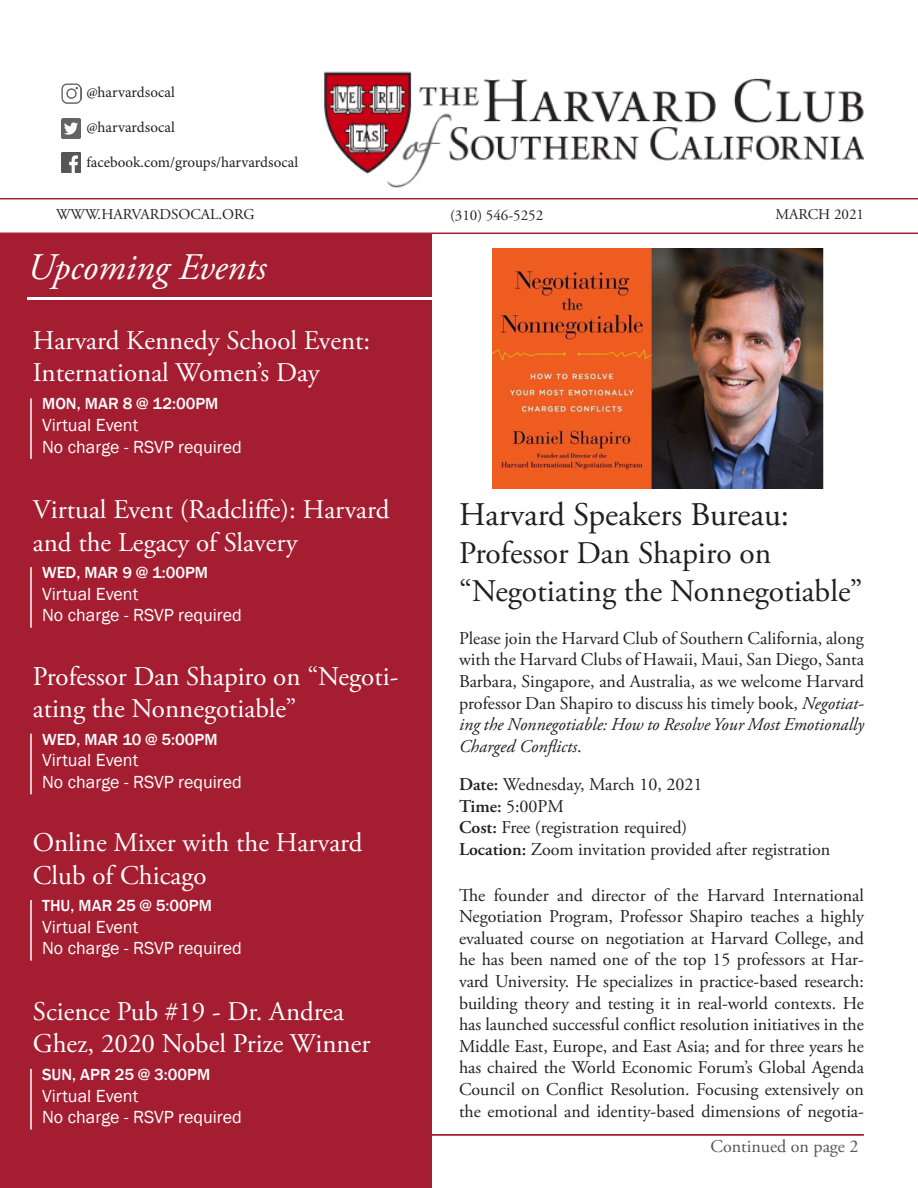
<style>
.page{position:relative;width:918px;height:1188px;background:#fff}
.page>*{position:absolute;margin:0;border:0;box-sizing:border-box;transform-origin:0 0}
.t1{font:italic 37.5px "Adobe Garamond Pro";color:#fff}
.t2{font:33px "Adobe Garamond Pro";color:#231f20}
.t3{font:31.5px/37.8px "Adobe Garamond Pro";color:#231f20}
.t4{font:27px/32.4px "Adobe Garamond Pro";color:#fff}
.t5{font:18px/21.6px "Adobe Garamond Pro";color:#231f20;text-align:justify}
.t6{font:18px "Franklin Gothic";color:#fff}
.t7{font:18px "Adobe Garamond Pro";color:#565656}
.t8{font:500 16.5px "Franklin Gothic";color:#fff}
.t9{font:15px "Minion Pro";color:#231f20}
.t10{font:15px "Adobe Garamond Pro";color:#231f20}
.s1{font-style:italic}
.s2{font-weight:600}
</style>
<div class="page">
<img style="left:324px;top:71px;width:540px;height:117px">
<div style="left:0;top:233px;width:432px;height:955px;background:#a51d31"></div>
<hr style="left:0;top:233px;width:918px;height:1px;background:#a51f35">
<hr style="left:0;top:198px;width:918px;height:1px;background:#a51f35">
<img style="left:61px;top:84px;width:20px;height:19px">
<img style="left:62px;top:153px;width:19px;height:19px">
<img style="left:62px;top:119px;width:19px;height:19px">
<hr style="left:432px;top:1134px;width:432px;height:2px;background:#a51d31">
<hr style="left:27px;top:297px;width:405px;height:3px;background:#fff">
<hr style="left:30px;top:398px;width:2px;height:61px;background:#fff">
<hr style="left:30px;top:900px;width:2px;height:61px;background:#fff">
<hr style="left:30px;top:1069px;width:2px;height:61px;background:#fff">
<hr style="left:30px;top:567px;width:2px;height:61px;background:#fff">
<img style="left:493px;top:248px;width:331px;height:240px">
<hr style="left:30px;top:734px;width:2px;height:60px;background:#fff">
<p class="t9" style="left:86px;top:82px;width:90px">@harvardsocal</p>
<p class="t9" style="left:86px;top:117px;width:90px">@harvardsocal</p>
<p class="t9" style="left:86px;top:152px;width:214px">facebook.com/groups/harvardsocal</p>
<p class="t10" style="left:56px;top:206px;width:200px">WWW.HARVARDSOCAL.ORG</p>
<p class="t10" style="left:450px;top:207px;width:95px">(310) 546-5252</p>
<p class="t10" style="left:776px;top:206px;width:90px">MARCH 2021</p>
<p class="t1" style="left:27px;top:244px;width:241px">Upcoming Events</p>
<p class="t4" style="left:33px;top:325px;width:339px">Harvard Kennedy School Event:<br>International Women’s Day</p>
<p class="t8" style="left:42px;top:394px;width:178px">MON, MAR 8 @ 12:00PM</p>
<p class="t6" style="left:42px;top:414px;width:98px">Virtual Event</p>
<p class="t6" style="left:42px;top:435px;width:201px">No charge - RSVP required</p>
<p class="t4" style="left:33px;top:494px;width:358px">Virtual Event (Radcliffe): Harvard and the Legacy of Slavery</p>
<p class="t8" style="left:42px;top:563px;width:168px">WED, MAR 9 @ 1:00PM</p>
<p class="t6" style="left:42px;top:583px;width:98px">Virtual Event</p>
<p class="t6" style="left:42px;top:604px;width:201px">No charge - RSVP required</p>
<p class="t4" style="left:33px;top:661px;width:367px">Professor Dan Shapiro on “Negoti&shy;ating the Nonnegotiable”</p>
<p class="t8" style="left:42px;top:729px;width:177px">WED, MAR 10 @ 5:00PM</p>
<p class="t6" style="left:42px;top:749px;width:98px">Virtual Event</p>
<p class="t6" style="left:42px;top:771px;width:201px">No charge - RSVP required</p>
<p class="t4" style="left:33px;top:827px;width:331px">Online Mixer with the Harvard<br>Club of Chicago</p>
<p class="t8" style="left:42px;top:895px;width:171px">THU, MAR 25 @ 5:00PM</p>
<p class="t6" style="left:42px;top:916px;width:98px">Virtual Event</p>
<p class="t6" style="left:42px;top:937px;width:201px">No charge - RSVP required</p>
<p class="t4" style="left:33px;top:996px;width:339px">Science Pub #19 - Dr. Andrea<br>Ghez, 2020 Nobel Prize Winner</p>
<p class="t8" style="left:42px;top:1064px;width:170px">SUN, APR 25 @ 3:00PM</p>
<p class="t6" style="left:42px;top:1084px;width:98px">Virtual Event</p>
<p class="t6" style="left:42px;top:1106px;width:201px">No charge - RSVP required</p>
<p class="t2" style="left:459px;top:495px;width:332px">Harvard Speakers Bureau:</p>
<p class="t3" style="left:459px;top:535px;width:405px">Professor Dan Shapiro on “Negotiating the Nonnegotiable”</p>
<p class="t5" style="left:459px;top:628px;width:407px">Please join the Harvard Club of Southern California, along with the Harvard Clubs of Hawaii, Maui, San Diego, Santa Barbara, Singapore, and Australia, as we welcome Harvard professor Dan Shapiro to discuss his timely book, <span class="s1">Negotiat&shy;ing the Nonnegotiable: How to Resolve Your Most Emotionally Charged Conflicts</span>.</p>
<p class="t5" style="left:459px;top:774px;width:373px;text-align:left"><span class="s2">Date:</span> Wednesday, March 10, 2021<br><span class="s2">Time:</span> 5:00PM<br><span class="s2">Cost:</span> Free (registration required)<br><span class="s2">Location:</span> Zoom invitation provided after registration</p>
<p class="t5" style="left:459px;top:885px;width:407px">The founder and director of the Harvard International Negotiation Program, Professor Shapiro teaches a highly evaluated course on negotiation at Harvard College, and he has been named one of the top 15 professors at Har&shy;vard University. He specializes in practice-based research: building theory and testing it in real-world contexts. He has launched successful conflict resolution initiatives in the Middle East, Europe, and East Asia; and for three years he has chaired the World Economic Forum’s Global Agenda Council on Conflict Resolution. Focusing extensively on the emotional and identity-based dimensions of negotia-</p>
<p class="t7" style="left:711px;top:1135px;width:150px">Continued on page 2</p>
</div>
